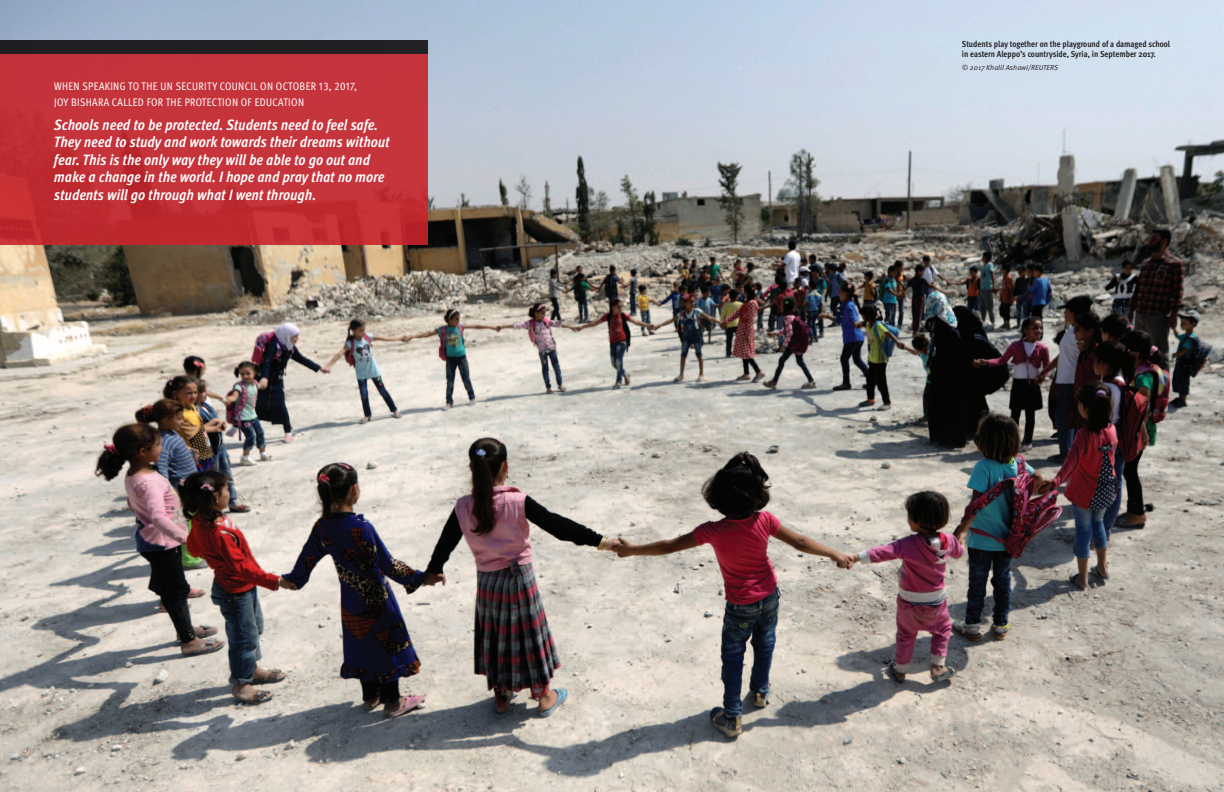
<style>
.page{position:relative;width:1224px;height:792px;background:#fff}
.page>*{position:absolute;margin:0;border:0;box-sizing:border-box;transform-origin:0 0}
.t1{font:italic 700 condensed 15px/17.5px "Meta Pro";color:#fff}
.t2{font:condensed 11px/16px "Meta Pro";letter-spacing:.035em;color:#fff}
.t3{font:700 condensed 8.8px/10.2px "Meta Pro";color:#231f20}
.t4{font:7.2px "Meta Pro Norm Ita";color:#231f20}
</style>
<div class="page">
<img style="left:0;top:0;width:1224px;height:792px">
<div style="left:0;top:54px;width:427px;height:191px;background:#c8242b;opacity:.9"></div>
<div style="left:0;top:40px;width:427px;height:14px;background:#222023"></div>
<p class="t2" style="left:54px;top:79px;width:304px">WHEN SPEAKING TO THE UN SECURITY COUNCIL ON OCTOBER 13, 2017,<br>JOY BISHARA CALLED FOR THE PROTECTION OF EDUCATION</p>
<p class="t1" style="left:54px;top:117px;width:337px">Schools need to be protected. Students need to feel safe.<br>They need to study and work towards their dreams without fear. This is the only way they will be able to go out and make a change in the world. I hope and pray that no more students will go through what I went through.</p>
<p class="t3" style="left:962px;top:40px;width:210px">Students play together on the playground of a damaged school in eastern Aleppo’s countryside, Syria, in September 2017.</p>
<p class="t4" style="left:962px;top:65px;width:98px">© 2017 Khalil Ashawi/REUTERS</p>
</div>
